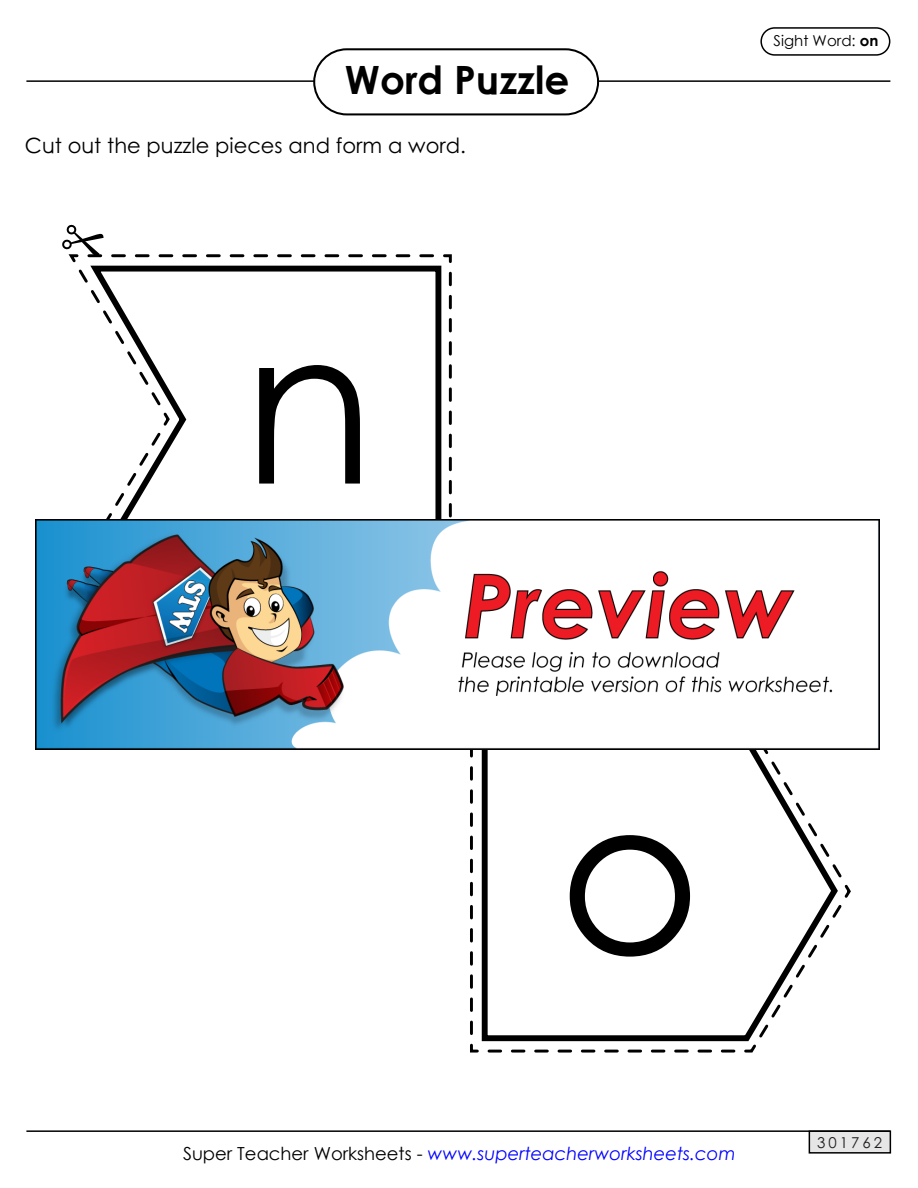
<style>
.page{position:relative;width:918px;height:1188px;background:#fff}
.page>*{position:absolute;margin:0;border:0;box-sizing:border-box;transform-origin:0 0}
.t1{font:217.5px "Century STW4";color:#000}
.t2{font:700 39px "Century STW4";color:#000}
.t3{font:21px "Century STW4";color:#000}
.t4{font:italic 18px "Century Gothic 2";color:#00f}
.t5{font:15px "Century Gothic 2";color:#000}
.t6{font:15px "Century STW4";letter-spacing:.2em;color:#231f20}
.s1{font-weight:700}
.s2{font-style:normal;color:#000}
</style>
<div class="page">
<div style="left:760px;top:27px;width:130px;height:29px;border:2px solid #000;border-radius:14px"></div>
<div style="left:809px;top:1130px;width:82px;height:24px;background:#e6e6e6;border:2px solid #000"></div>
<hr style="left:26px;top:1130px;width:864px;height:2px;background:#000">
<hr style="left:26px;top:80px;width:864px;height:2px;background:#000">
<div style="left:314px;top:49px;width:284px;height:65px;background:#fff;border-radius:33px"></div>
<div style="left:313px;top:48px;width:286px;height:67px;border:2px solid #000;border-radius:33px"></div>
<svg style="left:470px;top:750px;width:381px;height:303px"></svg>
<svg style="left:479px;top:750px;width:362px;height:294px"></svg>
<svg style="left:62px;top:225px;width:390px;height:294px"></svg>
<img style="left:35px;top:519px;width:844px;height:231px">
<h2 class="t2" style="left:345px;top:51px;width:226px">Word Puzzle</h2>
<p class="t3" style="left:25px;top:131px;width:443px">Cut out the puzzle pieces and form a word.</p>
<h1 class="t1" style="left:243px;top:253px;width:134px">n</h1>
<p class="t5" style="left:774px;top:30px;width:106px">Sight Word: <span class="s1">on</span></p>
<h1 class="t1" style="left:559px;top:723px;width:144px">o</h1>
<p class="t4" style="left:183px;top:1141px;width:554px"><span class="s2">Super Teacher Worksheets -</span> www.superteacherworksheets.com</p>
<p class="t6" style="left:817px;top:1132px;width:66px">301762</p>
</div>
